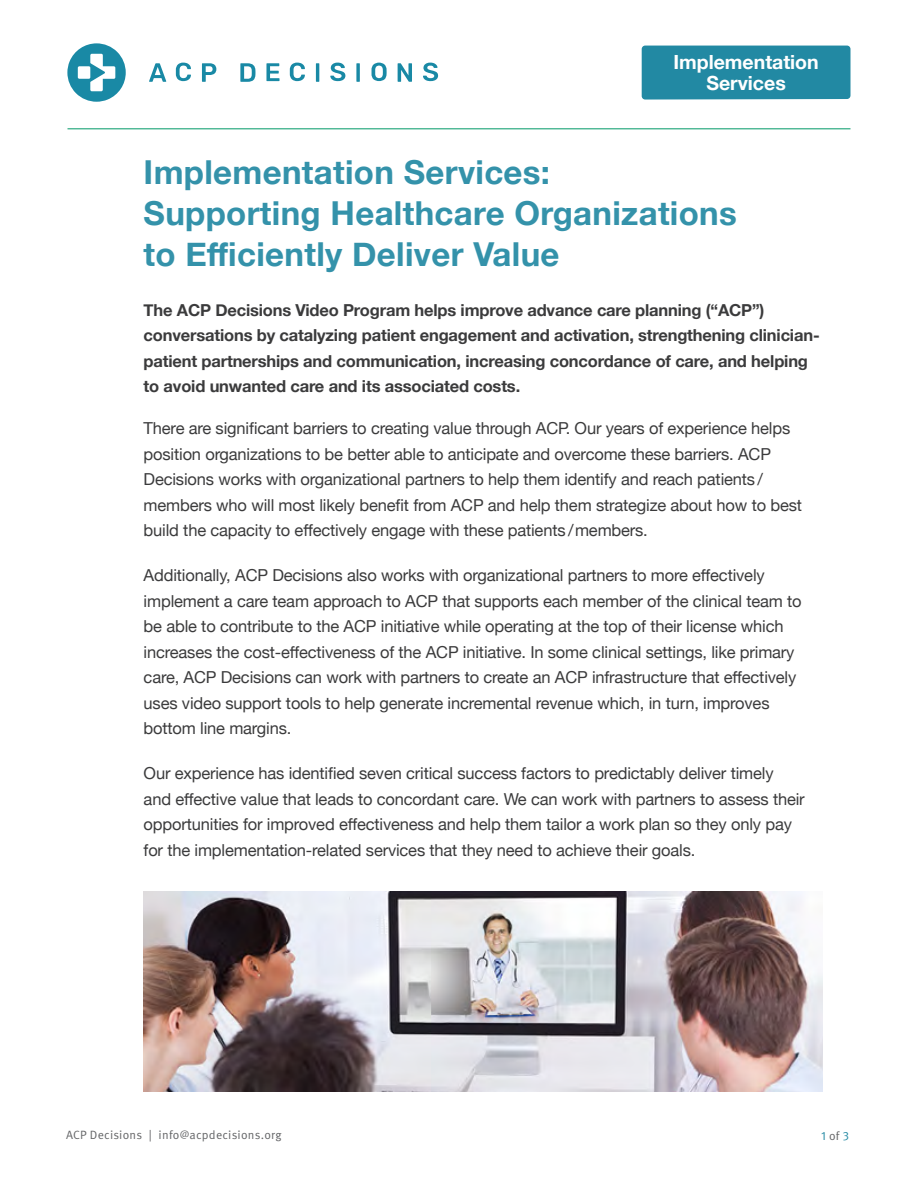
<style>
.page{position:relative;width:918px;height:1188px;background:#fff}
.page>*{position:absolute;margin:0;border:0;box-sizing:border-box;transform-origin:0 0}
.t1{font:700 33px/41.2px "Helvetica Neue";letter-spacing:.01em;color:#3492aa}
.t2{font:700 19.5px/21px "Helvetica Neue";color:#fff;text-align:center}
.t3{font:16.5px/25.5px "Helvetica Neue";letter-spacing:-.01em;color:#3b3b3c}
.t4{font:700 16.5px/25.5px "Helvetica Neue";letter-spacing:-.01em;color:#3b3b3c}
.t5{font:12px "Meta Pro Norm";letter-spacing:.02em;color:#636466}
.t6{font:12px "Meta Pro Norm";color:#2289a3}
.s1{font-size:10.5px}
.s2{color:#636466}
</style>
<div class="page">
<svg style="left:67px;top:43px;width:59px;height:59px"></svg>
<svg style="left:149px;top:63px;width:17px;height:19px"></svg>
<svg style="left:176px;top:63px;width:15px;height:18px"></svg>
<svg style="left:202px;top:63px;width:14px;height:19px"></svg>
<svg style="left:240px;top:63px;width:15px;height:19px"></svg>
<svg style="left:266px;top:63px;width:14px;height:18px"></svg>
<svg style="left:290px;top:63px;width:15px;height:18px"></svg>
<svg style="left:316px;top:63px;width:3px;height:19px"></svg>
<svg style="left:330px;top:63px;width:15px;height:18px"></svg>
<svg style="left:356px;top:63px;width:4px;height:19px"></svg>
<svg style="left:371px;top:63px;width:16px;height:19px"></svg>
<svg style="left:398px;top:63px;width:14px;height:19px"></svg>
<svg style="left:423px;top:63px;width:15px;height:18px"></svg>
<div style="left:642px;top:46px;width:208px;height:54px;background:#2289a3"></div>
<hr style="left:68px;top:129px;width:782px;height:1px;background:#096">
<img style="left:144px;top:892px;width:679px;height:200px">
<p class="t2" style="left:673px;top:52px;width:147px">Implementation<br>Services</p>
<h1 class="t1" style="left:144px;top:152px;width:595px">Implementation Services:<br>Supporting Healthcare Organizations to Efficiently Deliver Value</h1>
<p class="t4" style="left:144px;top:297px;width:678px">The ACP Decisions Video Program helps improve advance care planning (“ACP”) conversations by catalyzing patient engagement and activation, strengthening clinician&shy;patient partnerships and communication, increasing concordance of care, and helping to avoid unwanted care and its associated costs.</p>
<p class="t3" style="left:144px;top:416px;width:660px">There are significant barriers to creating value through ACP. Our years of experience helps position organizations to be better able to anticipate and overcome these barriers. ACP Decisions works with organizational partners to help them identify and reach patients / members who will most likely benefit from ACP and help them strategize about how to best build the capacity to effectively engage with these patients /members.</p>
<p class="t3" style="left:144px;top:563px;width:659px">Additionally, ACP Decisions also works with organizational partners to more effectively implement a care team approach to ACP that supports each member of the clinical team to be able to contribute to the ACP initiative while operating at the top of their license which increases the cost-effectiveness of the ACP initiative. In some clinical settings, like primary care, ACP Decisions can work with partners to create an ACP infrastructure that effectively uses video support tools to help generate incremental revenue which, in turn, improves bottom line margins.</p>
<p class="t3" style="left:144px;top:761px;width:663px">Our experience has identified seven critical success factors to predictably deliver timely and effective value that leads to concordant care. We can work with partners to assess their opportunities for improved effectiveness and help them tailor a work plan so they only pay for the implementation-related services that they need to achieve their goals.</p>
<p class="t5" style="left:66px;top:1125px;width:217px">ACP Decisions | info<span class="s1">@</span>acpdecisions.org</p>
<p class="t6" style="left:821px;top:1126px;width:29px">1 <span class="s2">of</span> 3</p>
</div>
